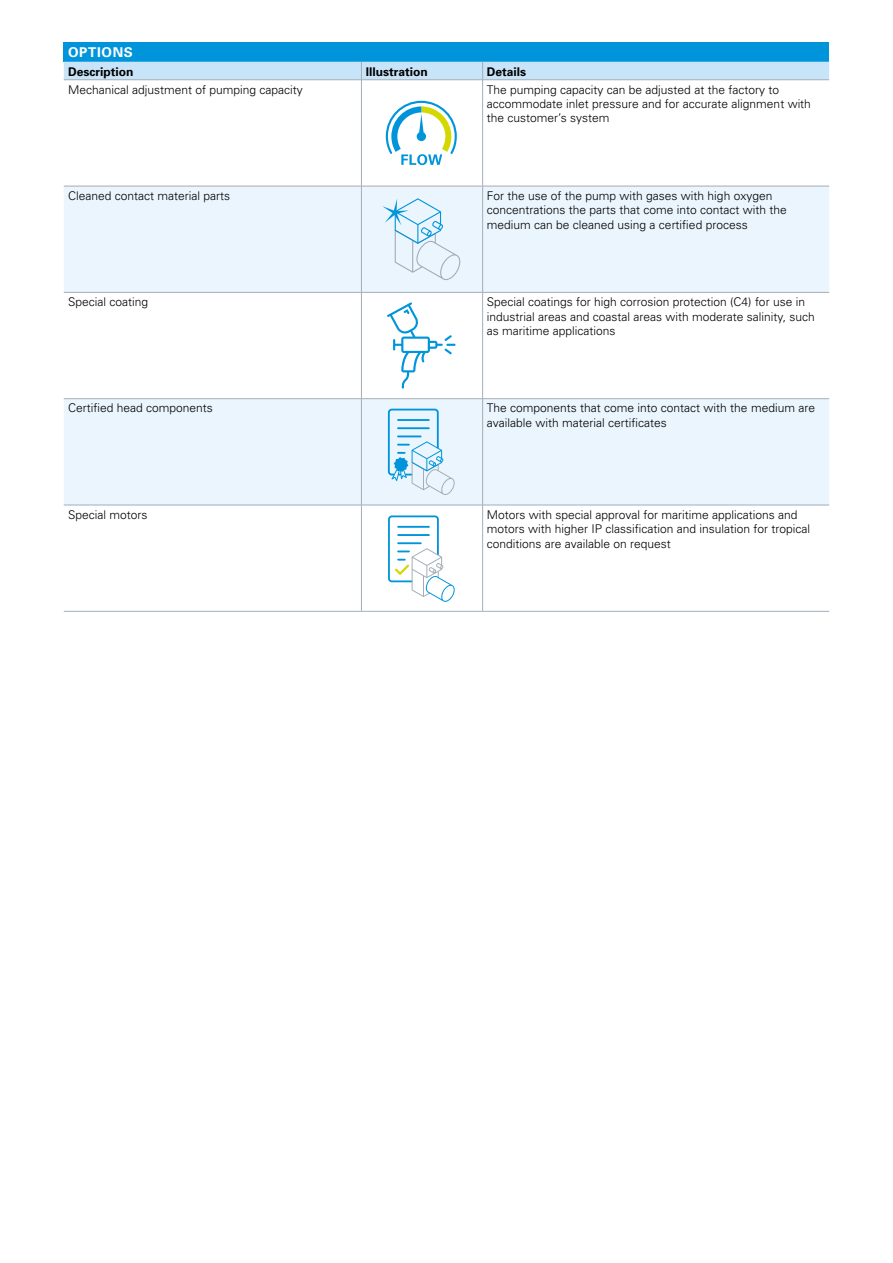
<style>
.page{position:relative;width:893px;height:1263px;background:#fff}
.page>*{position:absolute;margin:0;border:0;box-sizing:border-box;transform-origin:0 0}
.t1{font:700 13.5px "Univers";letter-spacing:.05em;color:#fff}
.t2{font:300 12px/14.4px "Univers";color:#000}
.t3{font:700 12px "Univers";color:#000}
</style>
<div class="page">
<div style="left:64px;top:43px;width:765px;height:19px;background:#0095db"></div>
<svg style="left:64px;top:187px;width:765px;height:318px;fill:#eaf5fd"></svg>
<div style="left:64px;top:62px;width:765px;height:17px;background:#c8e4f9"></div>
<hr style="left:64px;top:79px;width:297px;height:1px;background:#a4adb7">
<hr style="left:361px;top:79px;width:122px;height:1px;background:#a4adb7">
<hr style="left:483px;top:79px;width:346px;height:1px;background:#a4adb7">
<hr style="left:64px;top:186px;width:297px;height:1px;background:#a4adb7">
<hr style="left:361px;top:186px;width:122px;height:1px;background:#a4adb7">
<hr style="left:483px;top:186px;width:346px;height:1px;background:#a4adb7">
<hr style="left:64px;top:292px;width:297px;height:1px;background:#a4adb7">
<hr style="left:361px;top:292px;width:122px;height:1px;background:#a4adb7">
<hr style="left:483px;top:292px;width:346px;height:1px;background:#a4adb7">
<hr style="left:64px;top:398px;width:297px;height:1px;background:#a4adb7">
<hr style="left:361px;top:398px;width:122px;height:1px;background:#a4adb7">
<hr style="left:483px;top:398px;width:346px;height:1px;background:#a4adb7">
<hr style="left:64px;top:505px;width:297px;height:1px;background:#a4adb7">
<hr style="left:361px;top:505px;width:122px;height:1px;background:#a4adb7">
<hr style="left:483px;top:505px;width:346px;height:1px;background:#a4adb7">
<hr style="left:64px;top:611px;width:297px;height:1px;background:#a4adb7">
<hr style="left:361px;top:611px;width:122px;height:1px;background:#a4adb7">
<hr style="left:483px;top:611px;width:346px;height:1px;background:#a4adb7">
<hr style="left:361px;top:80px;width:1px;height:106px;background:#a4adb7">
<hr style="left:482px;top:80px;width:1px;height:106px;background:#a4adb7">
<hr style="left:361px;top:186px;width:1px;height:106px;background:#a4adb7">
<hr style="left:482px;top:186px;width:1px;height:106px;background:#a4adb7">
<hr style="left:361px;top:293px;width:1px;height:105px;background:#a4adb7">
<hr style="left:482px;top:293px;width:1px;height:105px;background:#a4adb7">
<hr style="left:361px;top:399px;width:1px;height:106px;background:#a4adb7">
<hr style="left:482px;top:399px;width:1px;height:106px;background:#a4adb7">
<hr style="left:361px;top:505px;width:1px;height:106px;background:#a4adb7">
<hr style="left:482px;top:505px;width:1px;height:106px;background:#a4adb7">
<svg style="left:386px;top:101px;width:71px;height:64px"></svg>
<svg style="left:382px;top:198px;width:78px;height:82px;background:#d8ebf7"></svg>
<svg style="left:387px;top:302px;width:68px;height:87px"></svg>
<svg style="left:388px;top:409px;width:67px;height:86px;background:#c5e4f5"></svg>
<svg style="left:388px;top:515px;width:67px;height:87px"></svg>
<p class="t1" style="left:68px;top:45px;width:66px">OPTIONS</p>
<p class="t3" style="left:68px;top:64px;width:67px">Description</p>
<p class="t3" style="left:366px;top:64px;width:64px">Illustration</p>
<p class="t3" style="left:487px;top:64px;width:41px">Details</p>
<p class="t2" style="left:68px;top:82px;width:236px">Mechanical adjustment of pumping capacity</p>
<p class="t2" style="left:487px;top:82px;width:326px">The pumping capacity can be adjusted at the factory to accommodate inlet pressure and for accurate alignment with the customer’s system</p>
<p class="t2" style="left:68px;top:188px;width:164px">Cleaned contact material parts</p>
<p class="t2" style="left:487px;top:188px;width:302px">For the use of the pump with gases with high oxygen concentrations the parts that come into contact with the medium can be cleaned using a certified process</p>
<p class="t2" style="left:68px;top:295px;width:82px">Special coating</p>
<p class="t2" style="left:487px;top:295px;width:330px">Special coatings for high corrosion protection (C4) for use in industrial areas and coastal areas with moderate salinity, such as maritime applications</p>
<p class="t2" style="left:68px;top:401px;width:146px">Certified head components</p>
<p class="t2" style="left:487px;top:401px;width:330px">The components that come into contact with the medium are available with material certificates</p>
<p class="t2" style="left:68px;top:507px;width:81px">Special motors</p>
<p class="t2" style="left:487px;top:507px;width:325px">Motors with special approval for maritime applications and motors with higher IP classification and insulation for tropical conditions are available on request</p>
</div>
